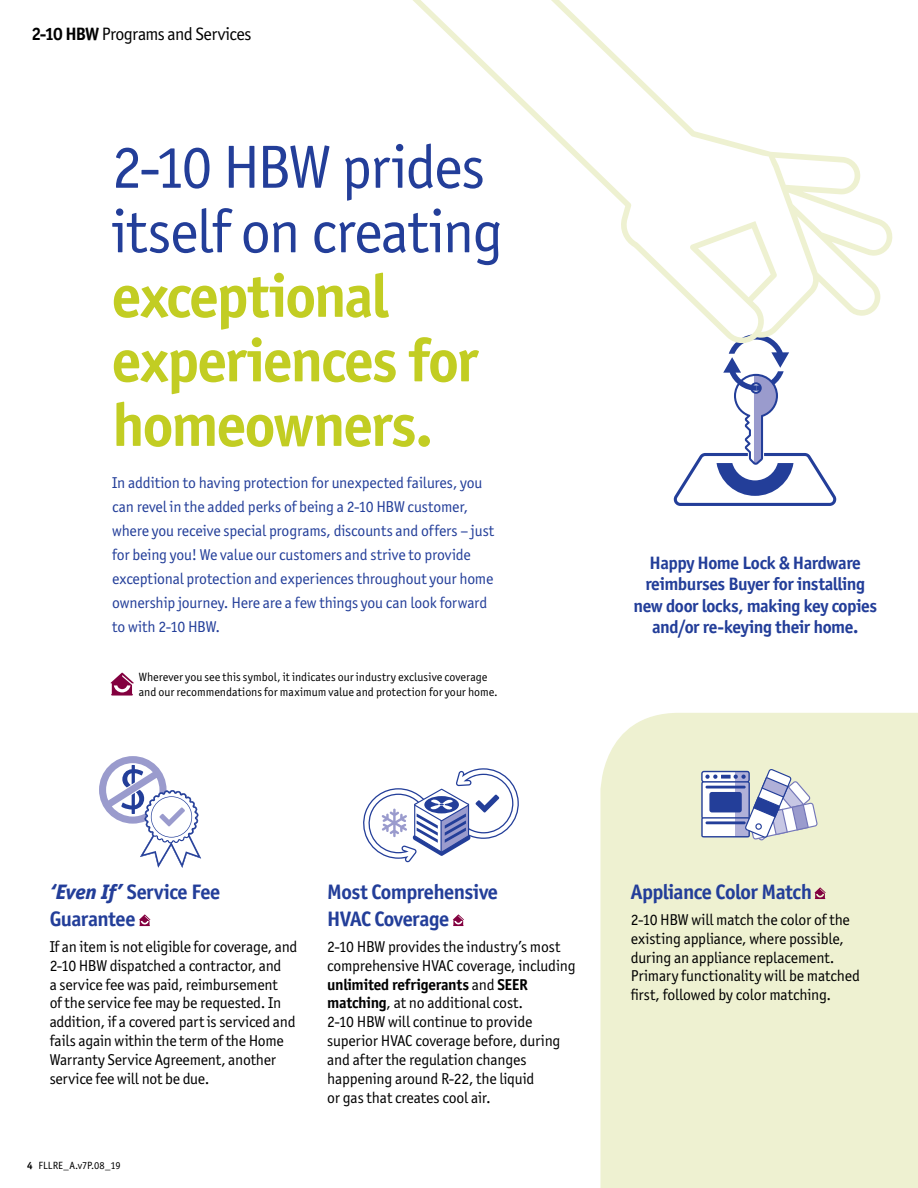
<style>
.page{position:relative;width:918px;height:1188px;background:#fff}
.page>*{position:absolute;margin:0;border:0;box-sizing:border-box;transform-origin:0 0}
.t1{font:700 61.05px/64.5px "Officina Sans ITC Std";letter-spacing:-.03em;color:#c2cd23}
.t2{font:61.05px/64.5px "Officina Sans ITC Std";letter-spacing:-.025em;color:#233e99}
.t3{font:700 21px/27px "Officina Sans ITC Std";letter-spacing:-.025em;color:#233e99}
.t4{font:700 18px/21.6px "Officina Sans ITC Std";letter-spacing:-.02em;color:#233e99;text-align:center}
.t5{font:18px "Officina Sans ITC Std";letter-spacing:-.035em;color:#000}
.t6{font:15.75px/18.9px "Officina Sans ITC Std";letter-spacing:-.015em;color:#000}
.t7{font:15.75px/24px "Officina Sans ITC Std";letter-spacing:-.01em;color:#233e99}
.t8{font:12px/14.4px "Officina Sans ITC Std";color:#000}
.t9{font:10.5px "Officina Sans ITC Std";letter-spacing:.01em;color:#000}
.s1{font-weight:700}
.s2{font-weight:800;font-style:italic}
</style>
<div class="page">
<div style="left:600px;top:713px;width:318px;height:475px;background:#eef1d1"></div>
<svg style="left:453px;top:914px;width:11px;height:12px"></svg>
<svg style="left:99px;top:756px;width:102px;height:112px"></svg>
<svg style="left:701px;top:769px;width:117px;height:71px"></svg>
<svg style="left:673px;top:343px;width:164px;height:163px"></svg>
<svg style="left:363px;top:768px;width:156px;height:94px"></svg>
<svg style="left:110px;top:673px;width:24px;height:23px"></svg>
<svg style="left:413px;top:0;width:480px;height:343px"></svg>
<svg style="left:139px;top:914px;width:11px;height:12px"></svg>
<svg style="left:814px;top:887px;width:12px;height:12px"></svg>
<p class="t5" style="left:31px;top:24px;width:221px"><span class="s1">2-10 HBW</span> Programs and Services</p>
<h1 class="t2" style="left:112px;top:135px;width:393px">2-10 HBW prides itself on creating</h1>
<h1 class="t1" style="left:112px;top:263px;width:368px">exceptional experiences for homeowners.</h1>
<p class="t7" style="left:112px;top:471px;width:384px">In addition to having protection for unexpected failures, you can revel in the added perks of being a 2-10 HBW customer, where you receive special programs, discounts and offers – just for being you! We value our customers and strive to provide exceptional protection and experiences throughout your home ownership journey. Here are a few things you can look forward to with 2-10 HBW.</p>
<p class="t8" style="left:139px;top:670px;width:361px">Wherever you see this symbol, it indicates our industry exclusive coverage and our recommendations for maximum value and protection for your home.</p>
<p class="t4" style="left:633px;top:551px;width:245px">Happy Home Lock &amp; Hardware reimburses Buyer for installing new door locks, making key copies and/or re-keying their home.</p>
<h2 class="t3" style="left:50px;top:878px;width:172px"><span class="s2">‘Even If’</span> Service Fee<br>Guarantee</h2>
<p class="t6" style="left:50px;top:937px;width:249px">If an item is not eligible for coverage, and 2-10 HBW dispatched a contractor, and<br>a service fee was paid, reimbursement<br>of the service fee may be requested. In addition, if a covered part is serviced and fails again within the term of the Home Warranty Service Agreement, another service fee will not be due.</p>
<p class="t9" style="left:27px;top:1159px;width:95px"><span class="s1">4</span> FLLRE_A.v7P.08_19</p>
<h2 class="t3" style="left:327px;top:878px;width:172px">Most Comprehensive<br>HVAC Coverage</h2>
<p class="t6" style="left:327px;top:937px;width:250px">2-10 HBW provides the industry’s most comprehensive HVAC coverage, including <span class="s1">unlimited refrigerants</span> and <span class="s1">SEER matching</span>, at no additional cost.<br>2-10 HBW will continue to provide superior HVAC coverage before, during and after the regulation changes happening around R-22, the liquid<br>or gas that creates cool air.</p>
<h2 class="t3" style="left:631px;top:878px;width:183px">Appliance Color Match</h2>
<p class="t6" style="left:631px;top:910px;width:231px">2-10 HBW will match the color of the existing appliance, where possible, during an appliance replacement.<br>Primary functionality will be matched first, followed by color matching.</p>
</div>
